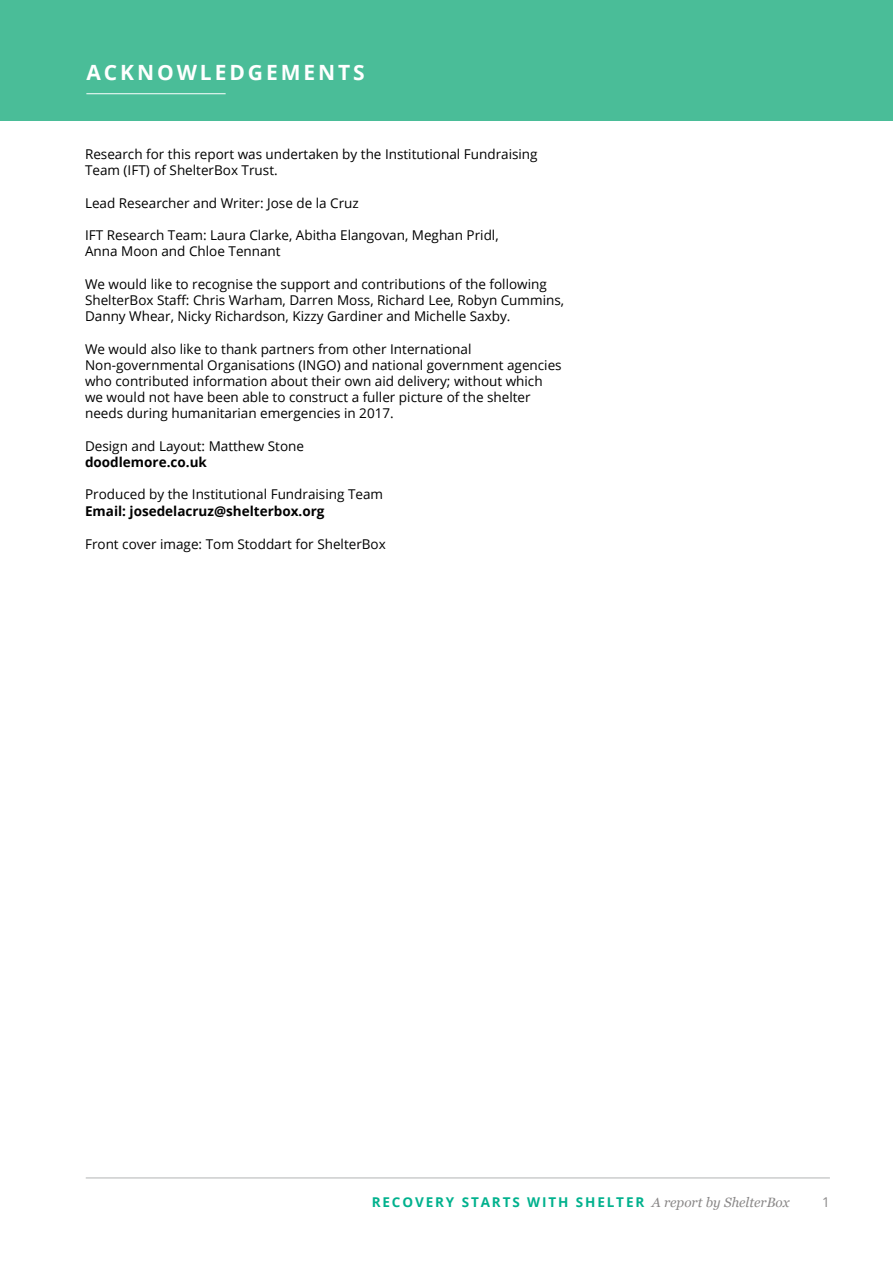
<style>
.page{position:relative;width:893px;height:1263px;background:#fff}
.page>*{position:absolute;margin:0;border:0;box-sizing:border-box;transform-origin:0 0}
.t1{font:700 21px "Open Sans";letter-spacing:.14em;color:#fff}
.t2{font:13.5px/16.2px "Open Sans";color:#000}
.t3{font:700 13.5px "Open Sans";color:#000}
.t4{font:700 13.5px "Open Sans";letter-spacing:.14em;color:#00b18d}
.t5{font:13.5px "Open Sans";color:#8a8888}
.s1{font-family:"Georgia";font-weight:400;font-style:italic;color:#8a8888}
</style>
<div class="page">
<hr style="left:86px;top:1178px;width:744px;height:1px;background:#b3b4b4">
<div style="left:0;top:0;width:893px;height:120px;background:#4abd98"></div>
<hr style="left:86px;top:93px;width:140px;height:1px;background:#fff">
<h1 class="t1" style="left:86px;top:57px;width:280px">ACKNOWLEDGEMENTS</h1>
<p class="t2" style="left:85px;top:146px;width:454px">Research for this report was undertaken by the Institutional Fundraising<br>Team (IFT) of ShelterBox Trust.</p>
<p class="t2" style="left:85px;top:194px;width:275px">Lead Researcher and Writer: Jose de la Cruz</p>
<p class="t2" style="left:85px;top:227px;width:415px">IFT Research Team: Laura Clarke, Abitha Elangovan, Meghan Pridl,<br>Anna Moon and Chloe Tennant</p>
<p class="t2" style="left:85px;top:275px;width:481px">We would like to recognise the support and contributions of the following<br>ShelterBox Staff: Chris Warham, Darren Moss, Richard Lee, Robyn Cummins,<br>Danny Whear, Nicky Richardson, Kizzy Gardiner and Michelle Saxby.</p>
<p class="t2" style="left:85px;top:340px;width:478px">We would also like to thank partners from other International Non-governmental Organisations (INGO) and national government agencies who contributed information about their own aid delivery; without which we would not have been able to construct a fuller picture of the shelter needs during humanitarian emergencies in 2017.</p>
<p class="t2" style="left:85px;top:437px;width:220px">Design and Layout: Matthew Stone</p>
<p class="t3" style="left:85px;top:453px;width:123px">doodlemore.co.uk</p>
<p class="t2" style="left:85px;top:486px;width:300px">Produced by the Institutional Fundraising Team</p>
<p class="t3" style="left:85px;top:501px;width:241px">Email: josedelacruz@shelterbox.org</p>
<p class="t2" style="left:85px;top:535px;width:302px">Front cover image: Tom Stoddart for ShelterBox</p>
<p class="t4" style="left:372px;top:1193px;width:419px">RECOVERY STARTS WITH SHELTER <span class="s1">A report by ShelterBox</span></p>
<p class="t5" style="left:822px;top:1193px;width:9px">1</p>
</div>
